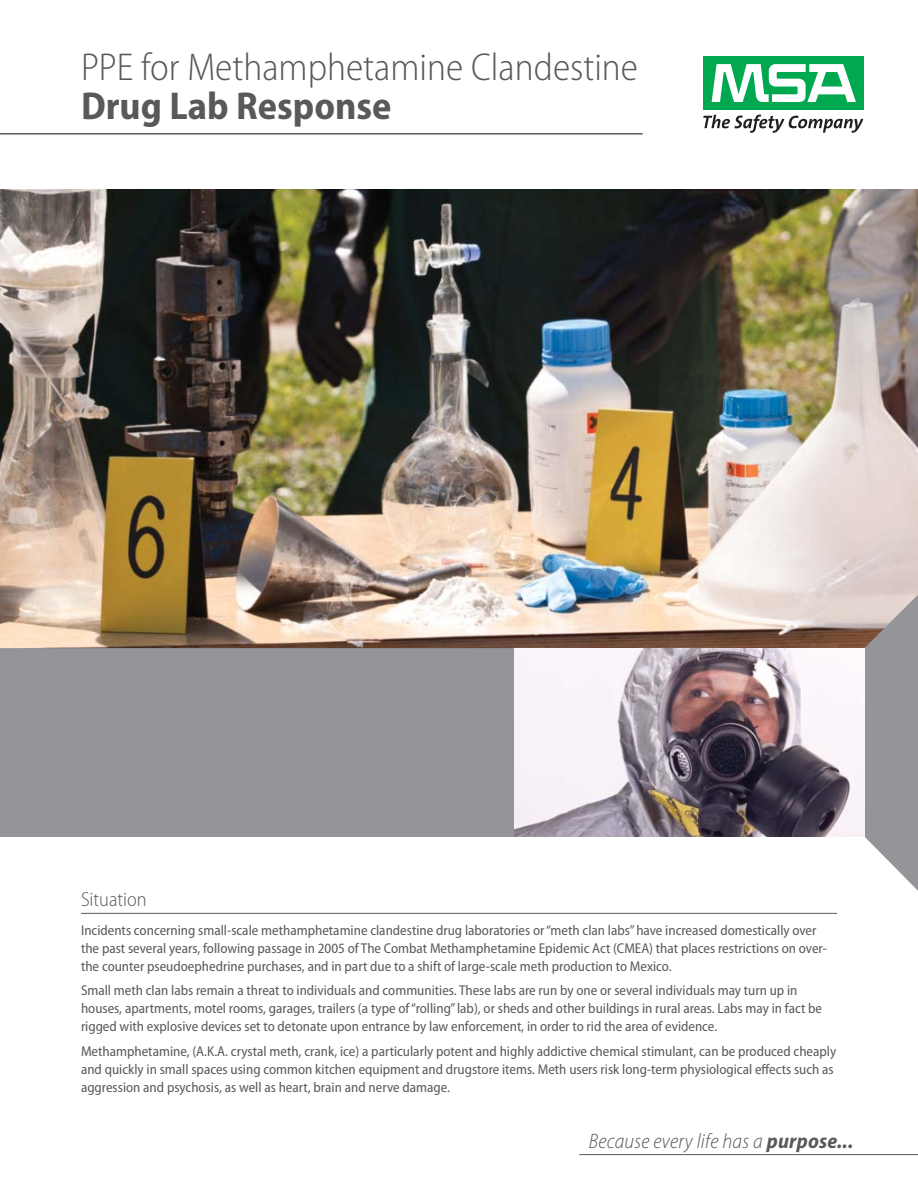
<style>
.page{position:relative;width:918px;height:1188px;background:#fff}
.page>*{position:absolute;margin:0;border:0;box-sizing:border-box;transform-origin:0 0}
.t1{font:300 semi-condensed 39px "Myriad Pro";color:#58595b}
.t2{font:700 semi-condensed 39px "Myriad Pro";color:#58595b}
.t3{font:italic 300 semi-condensed 21px "Myriad Pro";letter-spacing:.01em;color:#58595b}
.t4{font:300 semi-condensed 20.25px "Myriad Pro";color:#58595b}
.t5{font:semi-condensed 14.25px/18px "Myriad Pro";color:#58595b}
.s1{font-weight:700}
</style>
<div class="page">
<img style="left:0;top:189px;width:918px;height:363px">
<hr style="left:0;top:133px;width:643px;height:2px;background:#58595b">
<div style="left:704px;top:56px;width:160px;height:54px;background:#00a94f"></div>
<svg style="left:712px;top:64px;width:144px;height:38px"></svg>
<svg style="left:703px;top:115px;width:160px;height:18px"></svg>
<hr style="left:579px;top:1154px;width:339px;height:1px;background:#58595b">
<svg style="left:0;top:552px;width:918px;height:361px"></svg>
<img style="left:514px;top:648px;width:350px;height:189px">
<hr style="left:81px;top:913px;width:756px;height:1px;background:#58595b">
<h1 class="t1" style="left:81px;top:44px;width:559px">PPE for Methamphetamine Clandestine</h1>
<h1 class="t2" style="left:81px;top:92px;width:312px">Drug Lab Response</h1>
<h3 class="t4" style="left:81px;top:887px;width:67px">Situation</h3>
<p class="t5" style="left:81px;top:923px;width:748px">Incidents concerning small-scale methamphetamine clandestine drug laboratories or “meth clan labs” have increased domestically over the past several years, following passage in 2005 of The Combat Methamphetamine Epidemic Act (CMEA) that places restrictions on over&shy;the counter pseudoephedrine purchases, and in part due to a shift of large-scale meth production to Mexico.</p>
<p class="t5" style="left:81px;top:983px;width:743px">Small meth clan labs remain a threat to individuals and communities. These labs are run by one or several individuals may turn up in houses, apartments, motel rooms, garages, trailers (a type of “rolling” lab), or sheds and other buildings in rural areas. Labs may in fact be rigged with explosive devices set to detonate upon entrance by law enforcement, in order to rid the area of evidence.</p>
<p class="t5" style="left:81px;top:1043px;width:757px">Methamphetamine, (A.K.A. crystal meth, crank, ice) a particularly potent and highly addictive chemical stimulant, can be produced cheaply and quickly in small spaces using common kitchen equipment and drugstore items. Meth users risk long-term physiological effects such as aggression and psychosis, as well as heart, brain and nerve damage.</p>
<h2 class="t3" style="left:589px;top:1129px;width:266px">Because every life has a <span class="s1">purpose...</span></h2>
</div>
